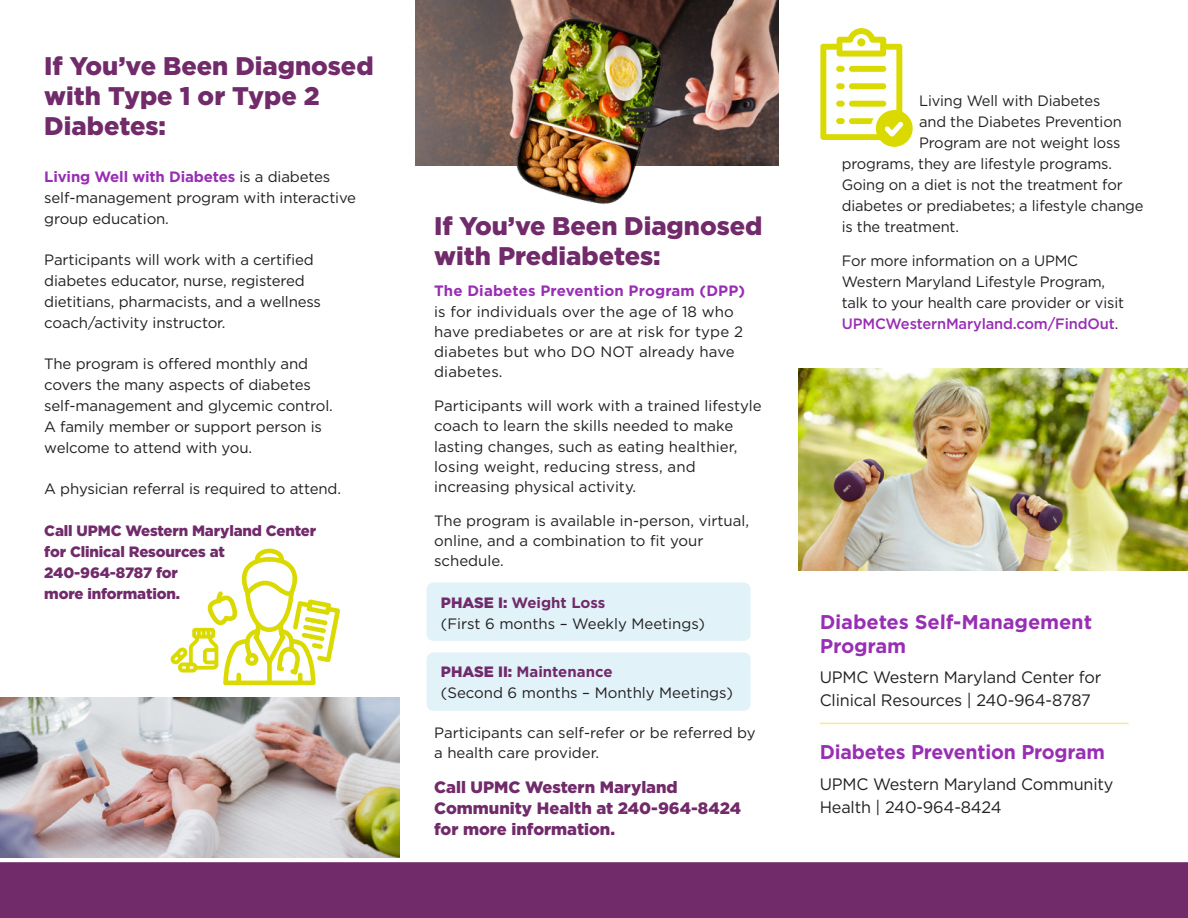
<style>
.page{position:relative;width:1188px;height:918px;background:#fff}
.page>*{position:absolute;margin:0;border:0;box-sizing:border-box;transform-origin:0 0}
.t1{font:900 25.5px/30px "Gotham";color:#712a6a}
.t2{font:700 19.95px/23.2px "Gotham";letter-spacing:-.01em;color:#982eb4}
.t3{font:16.65px/23.2px "Gotham";letter-spacing:-.01em;color:#231f20}
.t4{font:900 16.5px/21px "Gotham";color:#712a6a}
.t5{font:15px/21px "Gotham";letter-spacing:-.01em;color:#231f20}
.t6{font:15px/20.2px "Gotham";letter-spacing:.01em;color:#231f20}
.t7{font:900 15px/21px "Gotham";letter-spacing:-.01em;color:#712a6a}
.s1{font-weight:700;color:#982eb4}
.s2{font-weight:900;color:#712a6a}
.s3{font-weight:700;color:#712a6a}
.s4{font-weight:500;color:#982eb4}
</style>
<div class="page">
<div style="left:0;top:862px;width:1188px;height:56px;background:#712a6a"></div>
<img style="left:416px;top:0;width:363px;height:166px">
<img style="left:504px;top:4px;width:275px;height:200px">
<img style="left:0;top:698px;width:400px;height:160px">
<img style="left:798px;top:368px;width:390px;height:202px">
<div style="left:427px;top:583px;width:324px;height:58px;background:#e1f2f9;border-radius:7px"></div>
<div style="left:427px;top:652px;width:324px;height:59px;background:#e1f2f9;border-radius:7px"></div>
<svg style="left:820px;top:28px;width:93px;height:119px"></svg>
<div style="left:836px;top:118px;width:9px;height:6px;background:#dada00;border-radius:3px"></div>
<hr style="left:820px;top:723px;width:309px;height:1px;background:#f4ec95">
<svg style="left:170px;top:549px;width:170px;height:136px"></svg>
<p class="t1" style="left:44px;top:51px;width:331px">If You’ve Been Diagnosed with Type 1 or Type 2<br>Diabetes:</p>
<p class="t5" style="left:44px;top:165px;width:313px"><span class="s1">Living Well with Diabetes</span> is a diabetes self-management program with interactive group education.</p>
<p class="t5" style="left:44px;top:249px;width:278px">Participants will work with a certified diabetes educator, nurse, registered dietitians, pharmacists, and a wellness coach/activity instructor.</p>
<p class="t5" style="left:44px;top:353px;width:290px">The program is offered monthly and covers the many aspects of diabetes self-management and glycemic control.<br>A family member or support person is welcome to attend with you.</p>
<p class="t5" style="left:44px;top:478px;width:298px">A physician referral is required to attend.</p>
<p class="t7" style="left:44px;top:520px;width:274px">Call UPMC Western Maryland Center for Clinical Resources at<br>240-964-8787 for<br>more information.</p>
<p class="t1" style="left:434px;top:211px;width:330px">If You’ve Been Diagnosed with Prediabetes:</p>
<p class="t6" style="left:434px;top:281px;width:313px"><span class="s1">The Diabetes Prevention Program (DPP) </span>is for individuals over the age of 18 who have prediabetes or are at risk for type 2 diabetes but who DO NOT already have diabetes.</p>
<p class="t5" style="left:434px;top:395px;width:329px;line-height:20.2px">Participants will work with a trained lifestyle coach to learn the skills needed to make lasting changes, such as eating healthier, losing weight, reducing stress, and increasing physical activity.</p>
<p class="t5" style="left:434px;top:510px;width:317px;line-height:20.2px">The program is available in-person, virtual, online, and a combination to fit your schedule.</p>
<p class="t5" style="left:441px;top:591px;width:266px"><span class="s2">PHASE I:</span> <span class="s3">Weight Loss<br></span>(First 6 months – Weekly Meetings)</p>
<p class="t5" style="left:441px;top:660px;width:293px"><span class="s2">PHASE II:</span> <span class="s3">Maintenance<br></span>(Second 6 months – Monthly Meetings)</p>
<p class="t5" style="left:434px;top:722px;width:323px;line-height:20.2px">Participants can self-refer or be referred by a health care provider.</p>
<p class="t4" style="left:434px;top:776px;width:309px">Call UPMC Western Maryland<br>Community Health at 240-964-8424 for more information.</p>
<p class="t5" style="left:919px;top:89px;width:183px">Living Well with Diabetes</p>
<p class="t5" style="left:919px;top:110px;width:204px">and the Diabetes Prevention</p>
<p class="t5" style="left:919px;top:131px;width:203px">Program are not weight loss</p>
<p class="t5" style="left:842px;top:152px;width:272px">programs, they are lifestyle programs.</p>
<p class="t5" style="left:842px;top:173px;width:282px">Going on a diet is not the treatment for</p>
<p class="t5" style="left:842px;top:194px;width:303px">diabetes or prediabetes; a lifestyle change</p>
<p class="t5" style="left:842px;top:215px;width:119px">is the treatment.</p>
<p class="t5" style="left:842px;top:250px;width:284px">For more information on a UPMC Western Maryland Lifestyle Program, talk to your health care provider or visit <span class="s4">UPMCWesternMaryland.com/FindOut</span>.</p>
<p class="t2" style="left:820px;top:611px;width:274px">Diabetes Self-Management<br>Program</p>
<p class="t3" style="left:820px;top:665px;width:283px">UPMC Western Maryland Center for<br>Clinical Resources | 240-964-8787</p>
<p class="t2" style="left:820px;top:741px;width:287px">Diabetes Prevention Program</p>
<p class="t3" style="left:820px;top:772px;width:295px">UPMC Western Maryland Community<br>Health | 240-964-8424</p>
</div>
